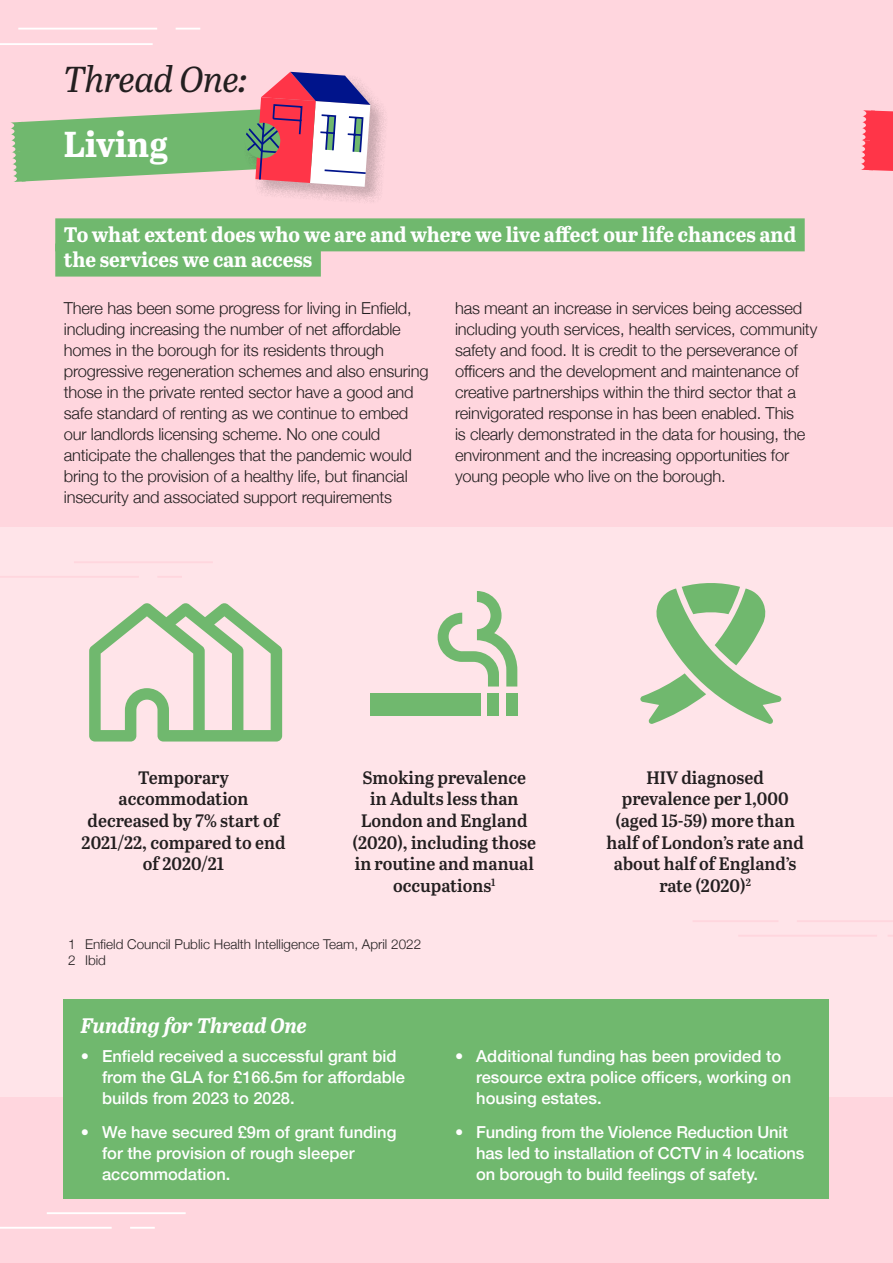
<style>
.page{position:relative;width:893px;height:1263px;background:#ffd6de}
.page>*{position:absolute;margin:0;border:0;box-sizing:border-box;transform-origin:0 0}
.Head1{font:italic 36px "Abril Titling";color:#231f20}
.Head1-2{font:700 36px "Abril Titling";color:#fff}
.Head3{font:700 21px "Abril Titling";color:#fff}
.Head2{font:italic 700 21px "Abril Titling";color:#fff}
.inforgraphic_copy{font:18px/21.6px "Abril Titling Sb";color:#231f20;text-align:center}
.body_copy_10pt{font:300 16.5px/21px "Helvetica Neue";letter-spacing:-.01em;color:#231f20}
.t1{font:500 16.5px/21px "Helvetica Neue";color:#fff}
.body_copy_10pt-2{font:300 13.5px "Helvetica Neue";color:#231f20}
</style>
<div class="page">
<div style="left:0;top:527px;width:893px;height:570px;background:#ffe4e9"></div>
<hr style="left:18px;top:28px;width:139px;height:2px;background:#fff">
<hr style="left:176px;top:28px;width:24px;height:2px;background:#fff">
<hr style="left:0;top:43px;width:153px;height:2px;background:#fff">
<hr style="left:47px;top:1212px;width:139px;height:2px;background:#fff">
<hr style="left:0;top:1227px;width:112px;height:2px;background:#fff">
<hr style="left:130px;top:1227px;width:25px;height:2px;background:#fff">
<div style="left:244px;top:71px;width:144px;height:133px;background:#231f20;opacity:.25"></div>
<svg style="left:11px;top:72px;width:359px;height:115px"></svg>
<svg style="left:861px;top:110px;width:32px;height:61px;background:#ff495a"></svg>
<div style="left:55px;top:218px;width:750px;height:33px;background:#70b86e"></div>
<div style="left:55px;top:244px;width:266px;height:33px;background:#70b86e"></div>
<div style="left:64px;top:999px;width:765px;height:200px;background:#70b86e"></div>
<div style="left:488px;top:694px;width:11px;height:22px;background:#70b86e"></div>
<div style="left:370px;top:694px;width:111px;height:22px;background:#70b86e"></div>
<svg style="left:438px;top:591px;width:79px;height:95px"></svg>
<div style="left:506px;top:694px;width:11px;height:22px;background:#70b86e"></div>
<svg style="left:640px;top:583px;width:141px;height:141px"></svg>
<hr style="left:74px;top:561px;width:139px;height:2px;background:#ffd6de">
<hr style="left:0;top:576px;width:139px;height:2px;background:#ffd6de">
<hr style="left:157px;top:576px;width:25px;height:2px;background:#ffd6de">
<hr style="left:738px;top:935px;width:139px;height:2px;background:#ffd6de">
<hr style="left:797px;top:920px;width:96px;height:2px;background:#ffd6de">
<hr style="left:693px;top:920px;width:85px;height:2px;background:#ffd6de">
<svg style="left:89px;top:603px;width:193px;height:138px"></svg>
<p class="Head1" style="left:64px;top:53px;width:185px">Thread One:</p>
<p class="Head1-2" style="left:64px;top:118px;width:106px">Living</p>
<p class="Head3" style="left:64px;top:219px;width:734px">To what extent does who we are and where we live affect our life chances and</p>
<p class="Head3" style="left:64px;top:244px;width:250px">the services we can access</p>
<p class="body_copy_10pt" style="left:64px;top:296px;width:366px">There has been some progress for living in Enfield, including increasing the number of net affordable homes in the borough for its residents through progressive regeneration schemes and also ensuring those in the private rented sector have a good and safe standard of renting as we continue to embed our landlords licensing scheme. No one could anticipate the challenges that the pandemic would bring to the provision of a healthy life, but financial insecurity and associated support requirements</p>
<p class="body_copy_10pt" style="left:455px;top:296px;width:364px">has meant an increase in services being accessed including youth services, health services, community safety and food. It is credit to the perseverance of officers and the development and maintenance of creative partnerships within the third sector that a reinvigorated response in has been enabled. This<br>is clearly demonstrated in the data for housing, the environment and the increasing opportunities for young people who live on the borough.</p>
<p class="inforgraphic_copy" style="left:82px;top:766px;width:205px">Temporary accommodation decreased by 7% start of<br>2021/22, compared to end of 2020/21</p>
<p class="inforgraphic_copy" style="left:353px;top:766px;width:185px">Smoking prevalence in Adults less than<br>London and England (2020), including those in routine and manual occupations<sup>1</sup></p>
<p class="inforgraphic_copy" style="left:606px;top:766px;width:199px">HIV diagnosed prevalence per 1,000 (aged 15-59) more than half of London’s rate and about half of England’s rate (2020)<sup>2</sup></p>
<p class="body_copy_10pt-2" style="left:68px;top:933px;width:355px">1 Enfield Council Public Health Intelligence Team, April 2022</p>
<p class="body_copy_10pt-2" style="left:68px;top:949px;width:40px">2 Ibid</p>
<p class="Head2" style="left:81px;top:1010px;width:228px">Funding for Thread One</p>
<p class="t1" style="left:102px;top:1044px;width:304px;text-indent:-21px">• Enfield received a successful grant bid from the GLA for £166.5m for affordable builds from 2023 to 2028.</p>
<p class="t1" style="left:102px;top:1120px;width:296px;text-indent:-21px">• We have secured £9m of grant funding for the provision of rough sleeper accommodation.</p>
<p class="t1" style="left:476px;top:1044px;width:316px;text-indent:-21px">• Additional funding has been provided to resource extra police officers, working on housing estates.</p>
<p class="t1" style="left:476px;top:1120px;width:330px;text-indent:-21px">• Funding from the Violence Reduction Unit has led to installation of CCTV in 4 locations on borough to build feelings of safety.</p>
</div>
